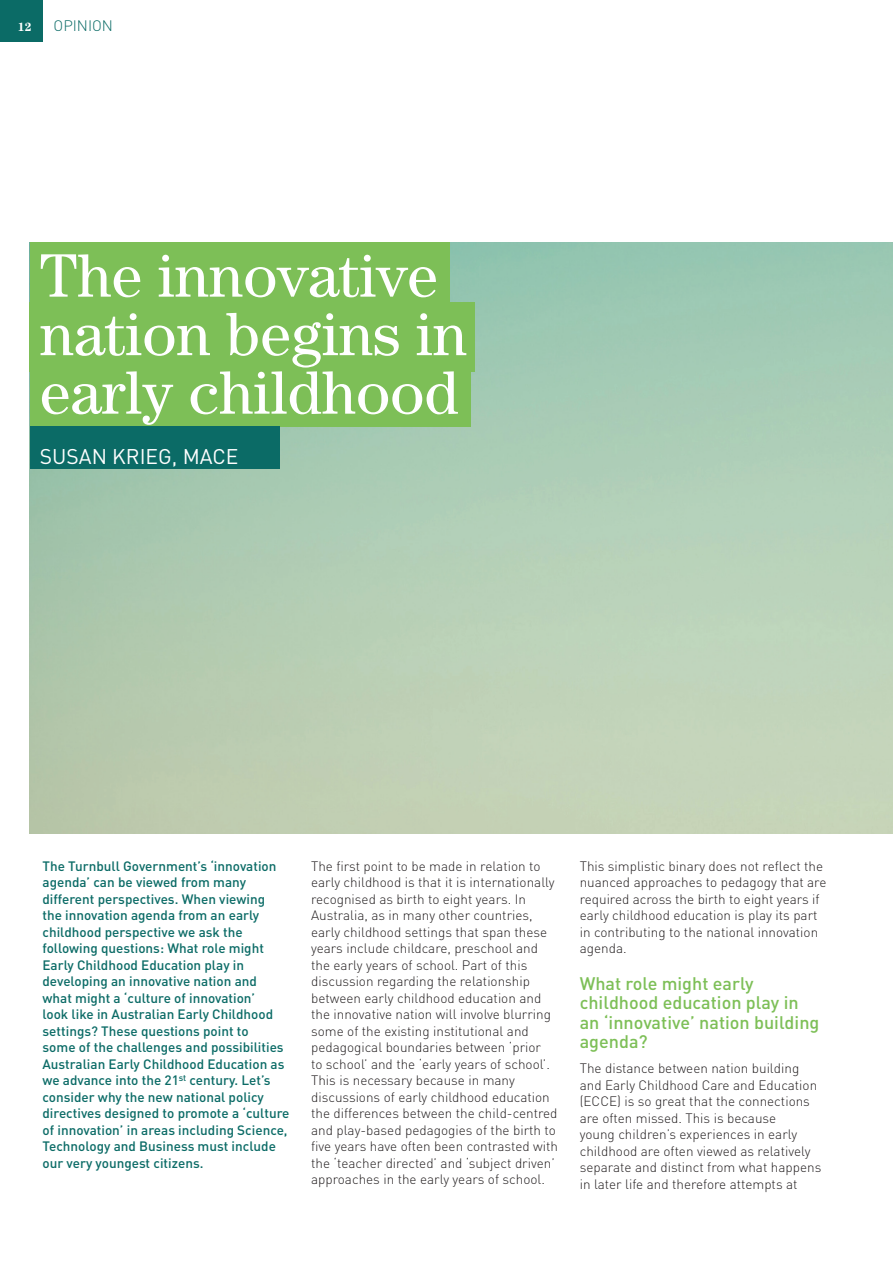
<style>
.page{position:relative;width:893px;height:1263px;background:#fff}
.page>*{position:absolute;margin:0;border:0;box-sizing:border-box;transform-origin:0 0}
.t1{font:61.5px/58.5px "Century";color:#fff}
.t2{font:21px "DIN";color:#fff}
.Sub_head_2{font:500 18px/19.5px "DIN";color:#7dbf57}
.t3{font:300 15px "DIN";color:#0b6b66}
.Copy{font:300 13.5px/16.5px "DIN";color:#231f20}
.Copy-2{font:500 13.5px/16.5px "DIN";color:#0b6b66}
.t4{font:700 12px "Century";color:#fff}
</style>
<div class="page">
<img style="left:30px;top:242px;width:863px;height:591px">
<div style="left:0;top:0;width:43px;height:42px;background:#0b6b66"></div>
<div style="left:30px;top:242px;width:419px;height:63px;background:#7dbf57"></div>
<div style="left:30px;top:302px;width:445px;height:70px;background:#7dbf57"></div>
<div style="left:30px;top:363px;width:441px;height:64px;background:#7dbf57"></div>
<div style="left:30px;top:427px;width:249px;height:42px;background:#0b6b66"></div>
<p class="t4" style="left:18px;top:20px;width:15px">12</p>
<p class="t3" style="left:54px;top:17px;width:61px">OPINION</p>
<p class="t1" style="left:40px;top:245px;width:429px">The innovative nation begins in early childhood</p>
<p class="t2" style="left:40px;top:443px;width:200px">SUSAN KRIEG, MACE</p>
<p class="Copy-2" style="left:43px;top:857px;width:248px">The Turnbull Government’s ‘innovation agenda’ can be viewed from many different perspectives. When viewing<br>the innovation agenda from an early childhood perspective we ask the following questions: What role might Early Childhood Education play in developing an innovative nation and what might a ‘culture of innovation’<br>look like in Australian Early Childhood settings? These questions point to<br>some of the challenges and possibilities Australian Early Childhood Education as we advance into the 21<sup>st</sup> century. Let’s consider why the new national policy directives designed to promote a ‘culture of innovation’ in areas including Science, Technology and Business must include our very youngest citizens.</p>
<p class="Copy" style="left:311px;top:857px;width:248px">The first point to be made in relation to early childhood is that it is internationally recognised as birth to eight years. In Australia, as in many other countries, early childhood settings that span these years include childcare, preschool and the early years of school. Part of this discussion regarding the relationship between early childhood education and the innovative nation will involve blurring some of the existing institutional and pedagogical boundaries between ‘prior<br>to school’ and the ‘early years of school’.<br>This is necessary because in many discussions of early childhood education the differences between the child-centred and play-based pedagogies of the birth to five years have often been contrasted with the ‘teacher directed’ and ‘subject driven’ approaches in the early years of school.</p>
<p class="Copy" style="left:580px;top:857px;width:248px">This simplistic binary does not reflect the nuanced approaches to pedagogy that are required across the birth to eight years if early childhood education is play its part in contributing to the national innovation agenda.</p>
<p class="Sub_head_2" style="left:580px;top:973px;width:241px">What role might early childhood education play in an ‘innovative’ nation building agenda?</p>
<p class="Copy" style="left:580px;top:1060px;width:243px">The distance between nation building and Early Childhood Care and Education (ECCE) is so great that the connections are often missed. This is because<br>young children’s experiences in early childhood are often viewed as relatively separate and distinct from what happens in later life and therefore attempts at</p>
</div>
